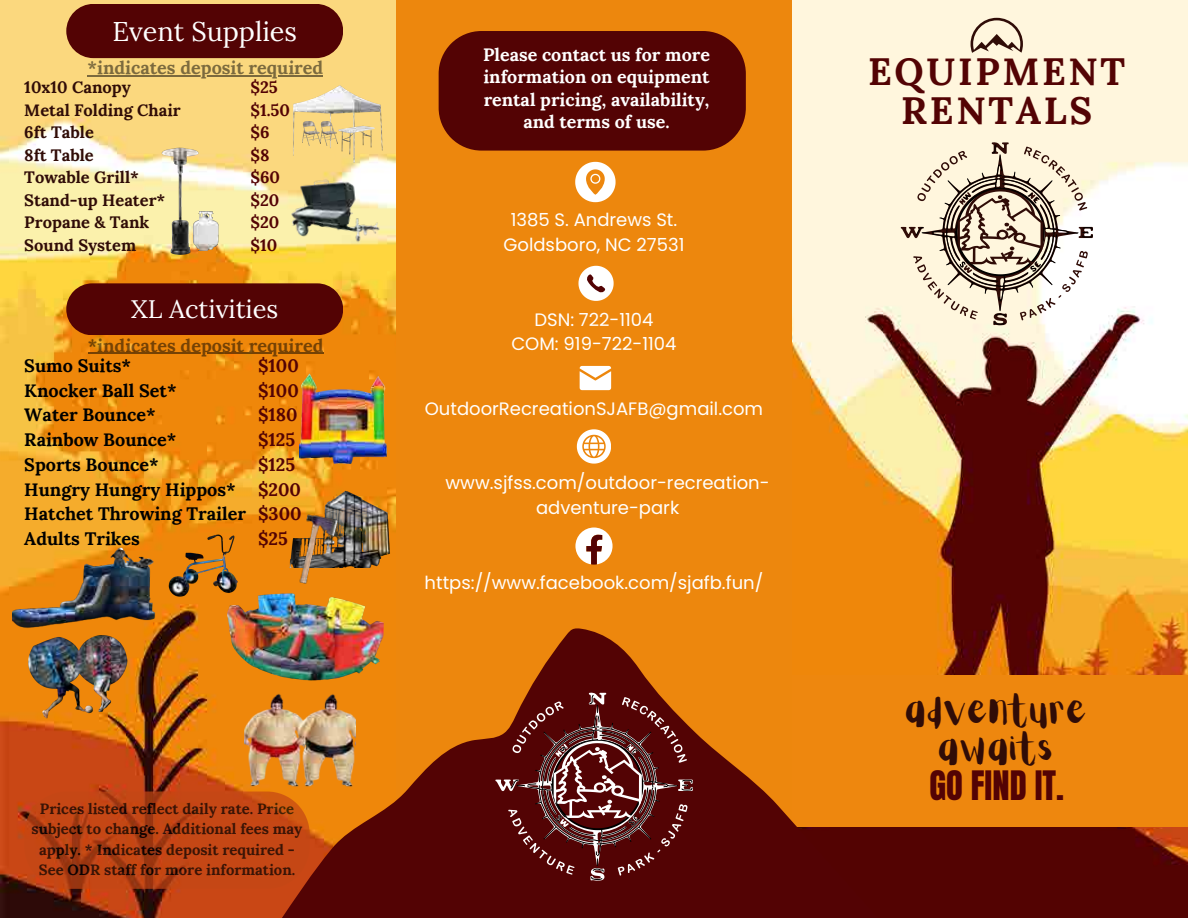
<style>
.page{position:relative;width:1188px;height:918px;background:#fff}
.page>*{position:absolute;margin:0;border:0;box-sizing:border-box;transform-origin:0 0}
.t1{font:700 37.95px/39.3px "Lora";letter-spacing:.07em;color:#530304;text-align:center}
.t2{font:34.5px "Anton";color:#530304}
.t3{font:33px/37.2px "Aloja Extended";color:#300c07;text-align:center}
.t4{font:27px "Lora";color:#fff}
.t5{font:25.5px "Lora";color:#fff}
.t6{font:18px/24.8px "Poppins";color:#fff;text-align:center}
.t7{font:700 18px/24.8px "Lora";color:#000}
.t8{font:700 18px/24.8px "Lora";color:#530304}
.t9{font:700 17.85px/22.5px "Lora";color:#fff;text-align:center}
.t10{font:700 16.5px/22.5px "Lora";color:#300c07}
.t11{font:700 16.5px/22.5px "Lora";color:#530304}
.t12{font:700 14.85px/20.2px "Lora";color:#000;text-align:center}
</style>
<div class="page">
<img style="left:792px;top:0;width:396px;height:918px">
<div style="left:792px;top:675px;width:396px;height:151px;background:#ee870e"></div>
<img style="left:0;top:0;width:396px;height:918px">
<div style="left:396px;top:0;width:396px;height:872px;background:#ed870d"></div>
<svg style="left:971px;top:18px;width:52px;height:35px"></svg>
<svg style="left:277px;top:628px;width:607px;height:290px"></svg>
<svg style="left:577px;top:429px;width:34px;height:34px"></svg>
<svg style="left:495px;top:693px;width:198px;height:188px"></svg>
<div style="left:439px;top:31px;width:307px;height:120px;background:#530304"></div>
<svg style="left:578px;top:266px;width:35px;height:35px"></svg>
<svg style="left:575px;top:162px;width:41px;height:40px"></svg>
<svg style="left:580px;top:366px;width:31px;height:24px"></svg>
<svg style="left:575px;top:528px;width:38px;height:37px"></svg>
<svg style="left:901px;top:142px;width:192px;height:183px"></svg>
<div style="left:66px;top:4px;width:277px;height:54px;background:#530304;border-radius:27px"></div>
<div style="left:66px;top:283px;width:277px;height:52px;background:#530304"></div>
<img style="left:289px;top:75px;width:98px;height:98px">
<img style="left:303px;top:121px;width:35px;height:25px">
<img style="left:338px;top:124px;width:37px;height:31px">
<img style="left:284px;top:164px;width:98px;height:88px">
<img style="left:157px;top:143px;width:47px;height:114px">
<img style="left:190px;top:208px;width:34px;height:42px">
<img style="left:299px;top:368px;width:88px;height:96px">
<img style="left:227px;top:575px;width:157px;height:125px">
<img style="left:287px;top:487px;width:109px;height:81px">
<img style="left:284px;top:510px;width:61px;height:81px">
<img style="left:245px;top:693px;width:111px;height:108px">
<img style="left:169px;top:533px;width:70px;height:65px">
<img style="left:12px;top:546px;width:164px;height:89px">
<img style="left:21px;top:636px;width:115px;height:84px">
<svg style="left:24px;top:792px;width:286px;height:97px"></svg>
<hr style="left:88px;top:353px;width:236px;height:1px;background:#000">
<hr style="left:88px;top:75px;width:235px;height:2px;background:#000">
<h3 class="t4" style="left:112px;top:14px;width:186px">Event Supplies</h3>
<p class="t7" style="left:88px;top:55px;width:237px">*indicates deposit required</p>
<p class="t10" style="left:24px;top:76px;width:158px">10x10 Canopy<br>Metal Folding Chair<br>6ft Table<br>8ft Table<br>Towable Grill*<br>Stand-up Heater*<br>Propane &amp; Tank<br>Sound System</p>
<p class="t11" style="left:250px;top:76px;width:41px">$25 $1.50 $6 $8 $60 $20 $20 $10</p>
<h3 class="t5" style="left:131px;top:293px;width:149px">XL Activities</h3>
<p class="t7" style="left:88px;top:333px;width:237px">*indicates deposit required</p>
<h5 class="t7" style="left:24px;top:353px;width:223px">Sumo Suits*<br>Knocker Ball Set*<br>Water Bounce*<br>Rainbow Bounce*<br>Sports Bounce*<br>Hungry Hungry Hippos*<br>Hatchet Throwing Trailer<br>Adults Trikes</h5>
<h5 class="t8" style="left:258px;top:353px;width:45px">$100 $100 $180 $125 $125 $200 $300 $25</h5>
<p class="t12" style="left:32px;top:798px;width:272px">Prices listed reflect daily rate. Price subject to change. Additional fees may apply. * Indicates deposit required - See ODR staff for more information.</p>
<p class="t9" style="left:483px;top:43px;width:228px">Please contact us for more information on equipment rental pricing, availability, and terms of use.</p>
<h5 class="t6" style="left:503px;top:208px;width:183px">1385 S. Andrews St.<br>Goldsboro, NC 27531</h5>
<h5 class="t6" style="left:511px;top:307px;width:167px">DSN: 722-1104<br>COM: 919-722-1104</h5>
<p class="t6" style="left:425px;top:397px;width:340px">OutdoorRecreationSJAFB@gmail.com</p>
<p class="t6" style="left:446px;top:470px;width:326px">www.sjfss.com/outdoor-recreation&shy;adventure-park</p>
<p class="t6" style="left:425px;top:571px;width:340px">https://www.facebook.com/sjafb.fun/</p>
<h5 class="t1" style="left:868px;top:52px;width:258px">EQUIPMENT<br>RENTALS</h5>
<p class="t3" style="left:905px;top:694px;width:185px">adventure awaits</p>
<p class="t2" style="left:929px;top:761px;width:136px">GO FIND IT.</p>
</div>
